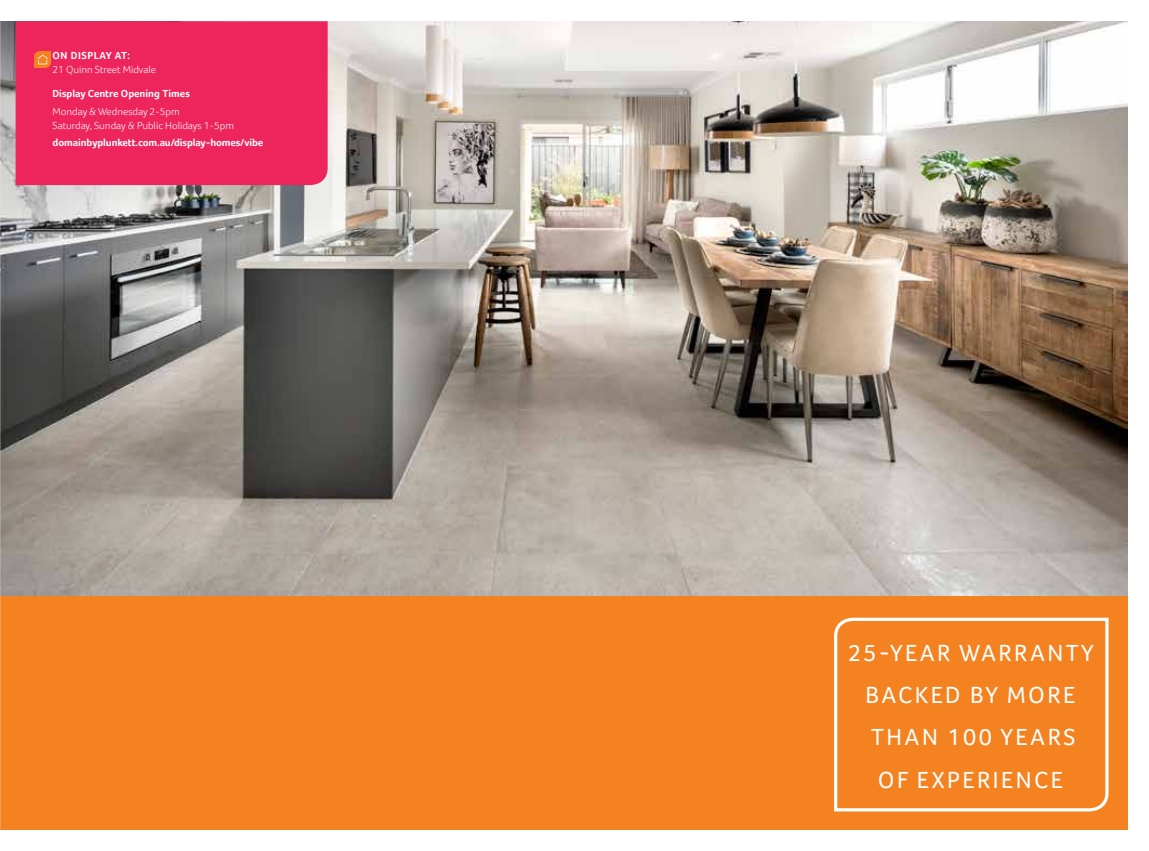
<style>
.page{position:relative;width:1149px;height:851px;background:#fff}
.page>*{position:absolute;margin:0;border:0;box-sizing:border-box;transform-origin:0 0}
.t1{font:24px/42px "Foco";letter-spacing:.1em;color:#fff;text-align:center}
.t2{font:300 10.5px/13.5px "Foco";color:#fff}
.t3{font:700 10.5px "Foco";letter-spacing:-.01em;color:#fff}
.t4{font:700 10.5px "Foco";letter-spacing:.05em;color:#fff}
</style>
<div class="page">
<div style="left:0;top:595px;width:1127px;height:234px;background:#f58220"></div>
<img style="left:0;top:21px;width:1127px;height:574px">
<div style="left:16px;top:21px;width:311px;height:164px;background:#ee255c"></div>
<svg style="left:34px;top:51px;width:17px;height:17px"></svg>
<svg style="left:834px;top:617px;width:275px;height:195px"></svg>
<p class="t4" style="left:53px;top:49px;width:79px">ON DISPLAY AT:</p>
<p class="t2" style="left:53px;top:63px;width:105px">21 Quinn Street Midvale</p>
<p class="t3" style="left:53px;top:87px;width:139px">Display Centre Opening Times</p>
<p class="t2" style="left:53px;top:105px;width:183px">Monday &amp; Wednesday 2-5pm<br>Saturday, Sunday &amp; Public Holidays 1-5pm</p>
<p class="t3" style="left:53px;top:137px;width:212px">domainbyplunkett.com.au/display-homes/vibe</p>
<h1 class="t1" style="left:847px;top:632px;width:247px">25-YEAR WARRANTY<br>BACKED BY MORE<br>THAN 100 YEARS<br>OF EXPERIENCE</h1>
</div>
